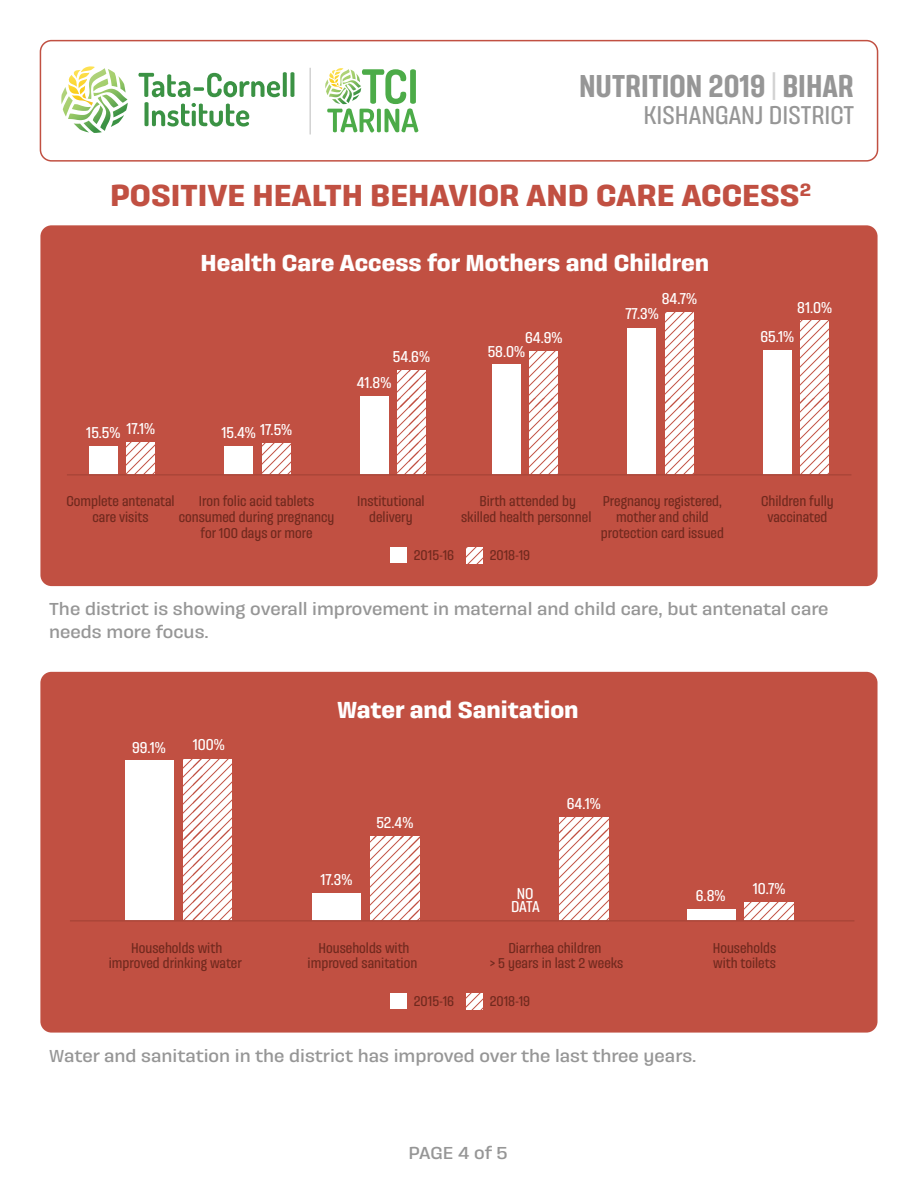
<style>
.page{position:relative;width:918px;height:1188px;background:#fff}
.page>*{position:absolute;margin:0;border:0;box-sizing:border-box;transform-origin:0 0}
.t1{font:900 33px "Galeana Condensed";color:#969696}
.t2{font:900 31.5px "Galeana Standard";color:#c15042}
.t3{font:700 27px "Galeana Condensed";color:#969696}
.t4{font:900 24px "Galeana Standard";color:#fff}
.t5{font:700 18px/22.5px "Galeana Standard";color:#969696}
.t6{font:700 16.5px "Galeana Condensed";color:#fff}
.t7{font:700 15px/15.8px "Galeana Condensed";color:#70291e;text-align:center}
.t8{font:700 14.85px "Galeana Condensed";color:#70291e}
.s1{font-size:30.3px;color:#d2d2d2}
</style>
<div class="page">
<div style="left:40px;top:40px;width:838px;height:122px;border:2px solid #c15042;border-radius:11px"></div>
<div style="left:40px;top:672px;width:838px;height:361px;background:#c15042;border-radius:11px"></div>
<div style="left:40px;top:225px;width:838px;height:361px;background:#c15042;border-radius:11px"></div>
<hr style="left:309px;top:68px;width:2px;height:67px;background:#d2d2d2">
<svg style="left:138px;top:72px;width:156px;height:55px"></svg>
<svg style="left:61px;top:66px;width:67px;height:67px"></svg>
<svg style="left:325px;top:68px;width:93px;height:65px"></svg>
<img style="left:40px;top:288px;width:838px;height:288px">
<img style="left:40px;top:728px;width:838px;height:305px">
<h1 class="t1" style="left:579px;top:68px;width:276px">NUTRITION 2019 <span class="s1">|</span> BIHAR</h1>
<h3 class="t3" style="left:644px;top:100px;width:212px">KISHANGANJ DISTRICT</h3>
<h2 class="t2" style="left:110px;top:177px;width:703px">POSITIVE HEALTH BEHAVIOR AND CARE ACCESS<sup>2</sup></h2>
<h3 class="t4" style="left:201px;top:249px;width:510px">Health Care Access for Mothers and Children</h3>
<p class="t6" style="left:662px;top:290px;width:37px">84.7%</p>
<p class="t6" style="left:86px;top:421px;width:70px">15.5% 17.1%</p>
<p class="t6" style="left:222px;top:422px;width:72px">15.4% 17.5%</p>
<p class="t6" style="left:525px;top:328px;width:39px">64.9%</p>
<p class="t6" style="left:393px;top:347px;width:39px">54.6%</p>
<p class="t6" style="left:488px;top:342px;width:39px">58.0%</p>
<p class="t6" style="left:357px;top:373px;width:36px">41.8%</p>
<p class="t6" style="left:625px;top:305px;width:35px">77.3%</p>
<p class="t6" style="left:797px;top:298px;width:36px">81.0%</p>
<p class="t6" style="left:760px;top:327px;width:35px">65.1%</p>
<p class="t7" style="left:67px;top:494px;width:110px">Complete antenatal care visits</p>
<p class="t7" style="left:357px;top:494px;width:69px">Institutional delivery</p>
<p class="t7" style="left:461px;top:494px;width:132px">Birth attended by skilled health personnel</p>
<p class="t7" style="left:601px;top:494px;width:125px">Pregnancy registered, mother and child protection card issued</p>
<p class="t7" style="left:761px;top:494px;width:74px">Children fully vaccinated</p>
<p class="t7" style="left:179px;top:494px;width:157px">Iron folic acid tablets consumed during pregnancy for 100 days or more</p>
<p class="t8" style="left:414px;top:546px;width:42px">2015-16</p>
<p class="t8" style="left:490px;top:546px;width:42px">2018-19</p>
<p class="t5" style="left:49px;top:598px;width:781px">The district is showing overall improvement in maternal and child care, but antenatal care needs more focus.</p>
<p class="t6" style="left:132px;top:738px;width:35px">99.1%</p>
<p class="t6" style="left:193px;top:735px;width:33px">100%</p>
<h3 class="t4" style="left:337px;top:695px;width:243px">Water and Sanitation</h3>
<p class="t6" style="left:320px;top:870px;width:34px">17.3%</p>
<p class="t6" style="left:376px;top:813px;width:38px">52.4%</p>
<p class="t6" style="left:567px;top:794px;width:35px">64.1%</p>
<p class="t6" style="left:517px;top:884px;width:18px">NO</p>
<p class="t6" style="left:753px;top:879px;width:34px">10.7%</p>
<p class="t6" style="left:511px;top:897px;width:30px">DATA</p>
<p class="t6" style="left:696px;top:886px;width:31px">6.8%</p>
<p class="t7" style="left:109px;top:940px;width:134px">Households with improved drinking water</p>
<p class="t7" style="left:308px;top:940px;width:111px">Households with improved sanitation</p>
<p class="t7" style="left:490px;top:940px;width:135px">Diarrhea children<br>&gt; 5 years in last 2 weeks</p>
<p class="t7" style="left:713px;top:940px;width:65px;text-align:left">Households with toilets</p>
<p class="t8" style="left:414px;top:993px;width:42px">2015-16</p>
<p class="t8" style="left:490px;top:993px;width:42px">2018-19</p>
<p class="t5" style="left:49px;top:1045px;width:649px">Water and sanitation in the district has improved over the last three years.</p>
<p class="t5" style="left:409px;top:1142px;width:101px">PAGE 4 of 5</p>
</div>
